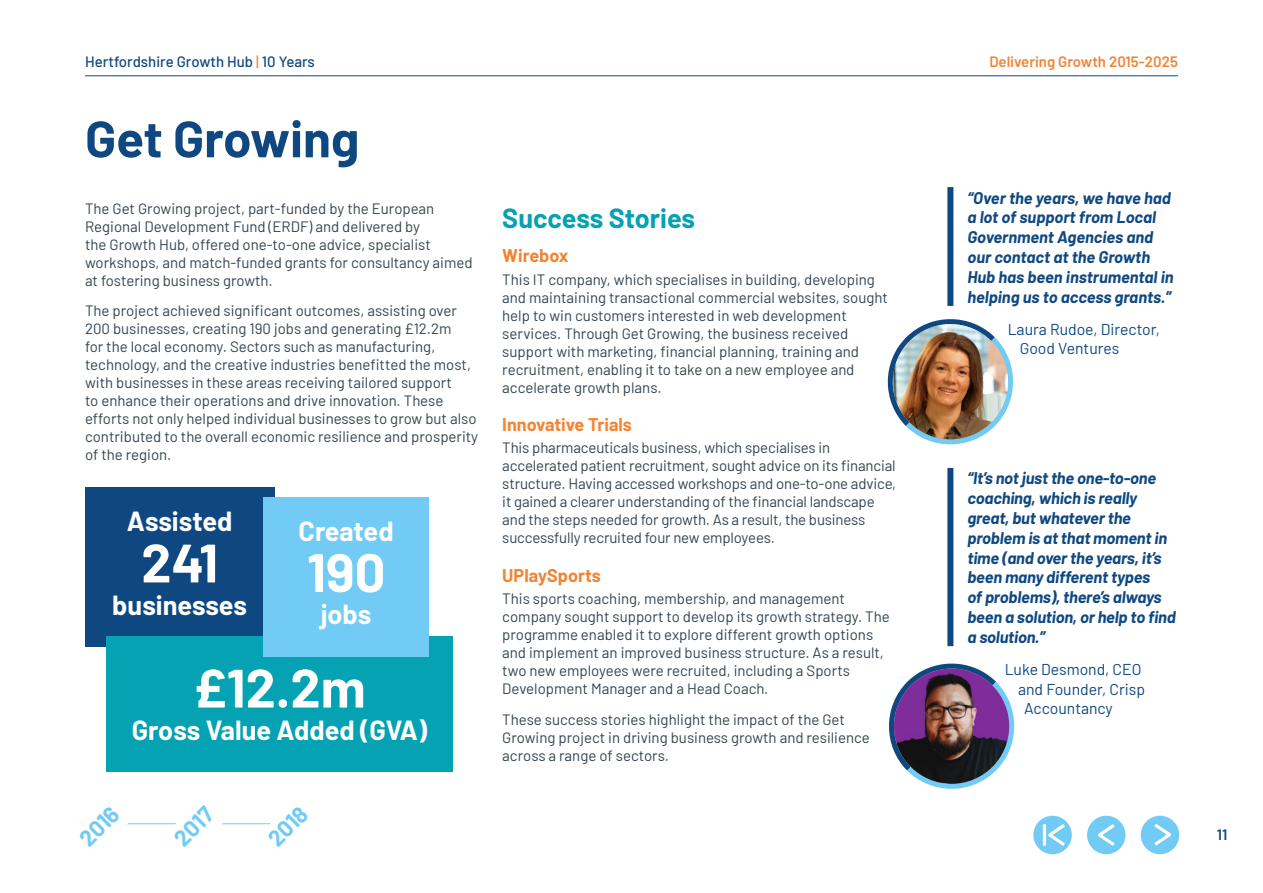
<style>
.page{position:relative;width:1263px;height:893px;background:#fff}
.page>*{position:absolute;margin:0;border:0;box-sizing:border-box;transform-origin:0 0}
.t1{font:700 54px "Barlow";color:#fff}
.t2{font:700 51px "Barlow";color:#0f4881}
.t3{font:700 27px "Barlow";color:#fff}
.t4{font:700 27px "Barlow";letter-spacing:-.005em;color:#04a2b2}
.t5{font:700 22.5px "Barlow";color:#71cbf4}
.t6{font:700 18px "Barlow";color:#f18534}
.t7{font:italic 700 16.5px/19.8px "Barlow";letter-spacing:-.01em;color:#0f4881}
.t8{font:15.75px/19.5px "Barlow";color:#0f4881}
.t9{font:15px/18px "Barlow";color:#35444f}
.t10{font:500 15px "Barlow";color:#0f4881}
.t11{font:600 15px "Barlow";color:#f18534}
.t12{font:600 15px "Barlow";color:#0f4881}
.s1{color:#f18534}
</style>
<div class="page">
<hr style="left:85px;top:76px;width:1093px;height:1px;background:#0f4881">
<div style="left:1033px;top:816px;width:39px;height:38px;background:#71cbf4;border-radius:50%"></div>
<div style="left:1087px;top:816px;width:38px;height:38px;background:#71cbf4;border-radius:50%"></div>
<div style="left:1141px;top:816px;width:38px;height:38px;background:#71cbf4;border-radius:50%"></div>
<svg style="left:1154px;top:824px;width:17px;height:21px"></svg>
<svg style="left:1098px;top:824px;width:16px;height:22px"></svg>
<svg style="left:1048px;top:824px;width:17px;height:22px"></svg>
<hr style="left:1043px;top:824px;width:3px;height:22px;background:#fff">
<svg style="left:127px;top:823px;width:144px;height:2px"></svg>
<div style="left:947px;top:187px;width:6px;height:119px;background:#0f4881"></div>
<div style="left:947px;top:468px;width:6px;height:178px;background:#0f4881"></div>
<svg style="left:887px;top:319px;width:126px;height:126px"></svg>
<img style="left:893px;top:324px;width:115px;height:115px;border-radius:58px">
<svg style="left:889px;top:663px;width:126px;height:126px"></svg>
<img style="left:894px;top:669px;width:115px;height:115px;border-radius:58px">
<div style="left:85px;top:487px;width:189px;height:160px;background:#0f4881"></div>
<div style="left:106px;top:636px;width:347px;height:136px;background:#04a2b2"></div>
<div style="left:263px;top:497px;width:166px;height:160px;background:#71cbf4"></div>
<p class="t10" style="left:85px;top:51px;width:231px">Hertfordshire Growth Hub <span class="s1">|</span> 10 Years</p>
<p class="t11" style="left:989px;top:51px;width:190px">Delivering Growth 2015-2025</p>
<h2 class="t2" style="left:85px;top:101px;width:276px">Get Growing</h2>
<p class="t9" style="left:85px;top:198px;width:389px">The Get Growing project, part-funded by the European Regional Development Fund (ERDF) and delivered by<br>the Growth Hub, offered one-to-one advice, specialist workshops, and match-funded grants for consultancy aimed at fostering business growth.</p>
<p class="t9" style="left:85px;top:301px;width:395px">The project achieved significant outcomes, assisting over 200 businesses, creating 190 jobs and generating £12.2m<br>for the local economy. Sectors such as manufacturing, technology, and the creative industries benefitted the most, with businesses in these areas receiving tailored support<br>to enhance their operations and drive innovation. These efforts not only helped individual businesses to grow but also contributed to the overall economic resilience and prosperity of the region.</p>
<h3 class="t3" style="left:127px;top:502px;width:107px">Assisted</h3>
<h1 class="t1" style="left:141px;top:523px;width:78px">241</h1>
<h3 class="t3" style="left:112px;top:585px;width:136px">businesses</h3>
<h3 class="t3" style="left:299px;top:511px;width:97px">Created</h3>
<h1 class="t1" style="left:307px;top:533px;width:80px">190</h1>
<h3 class="t3" style="left:321px;top:595px;width:52px">jobs</h3>
<h1 class="t1" style="left:193px;top:648px;width:174px">£12.2m</h1>
<h3 class="t3" style="left:132px;top:710px;width:297px">Gross Value Added (GVA)</h3>
<h3 class="t5" style="left:72px;top:830px;width:47px;rotate:-45deg">2016</h3>
<h3 class="t5" style="left:166px;top:830px;width:46px;rotate:-45deg">2017</h3>
<h3 class="t5" style="left:260px;top:830px;width:47px;rotate:-45deg">2018</h3>
<h3 class="t4" style="left:502px;top:198px;width:194px">Success Stories</h3>
<p class="t6" style="left:502px;top:243px;width:68px">Wirebox</p>
<p class="t9" style="left:502px;top:269px;width:387px">This IT company, which specialises in building, developing and maintaining transactional commercial websites, sought help to win customers interested in web development services. Through Get Growing, the business received support with marketing, financial planning, training and recruitment, enabling it to take on a new employee and accelerate growth plans.</p>
<p class="t6" style="left:502px;top:411px;width:131px">Innovative Trials</p>
<p class="t9" style="left:502px;top:438px;width:395px">This pharmaceuticals business, which specialises in accelerated patient recruitment, sought advice on its financial structure. Having accessed workshops and one-to-one advice, it gained a clearer understanding of the financial landscape and the steps needed for growth. As a result, the business successfully recruited four new employees.</p>
<p class="t6" style="left:502px;top:562px;width:100px">UPlaySports</p>
<p class="t9" style="left:502px;top:589px;width:389px">This sports coaching, membership, and management company sought support to develop its growth strategy. The programme enabled it to explore different growth options and implement an improved business structure. As a result, two new employees were recruited, including a Sports Development Manager and a Head Coach.</p>
<p class="t9" style="left:502px;top:709px;width:369px">These success stories highlight the impact of the Get<br>Growing project in driving business growth and resilience across a range of sectors.</p>
<p class="t7" style="left:967px;top:186px;width:208px">“Over the years, we have had a lot of support from Local<br>Government Agencies and our contact at the Growth<br>Hub has been instrumental in helping us to access grants.”</p>
<p class="t8" style="left:1020px;top:318px;width:142px;text-indent:-12px">Laura Rudoe, Director,<br>Good Ventures</p>
<p class="t7" style="left:967px;top:467px;width:210px">“It’s not just the one-to-one coaching, which is really great, but whatever the problem is at that moment in time (and over the years, it’s been many different types<br>of problems), there’s always been a solution, or help to find a solution.”</p>
<p class="t8" style="left:1005px;top:658px;width:138px">Luke Desmond, CEO</p>
<p class="t8" style="left:1018px;top:678px;width:128px">and Founder, Crisp</p>
<p class="t8" style="left:1024px;top:697px;width:90px">Accountancy</p>
<p class="t12" style="left:1217px;top:823px;width:12px">11</p>
</div>
